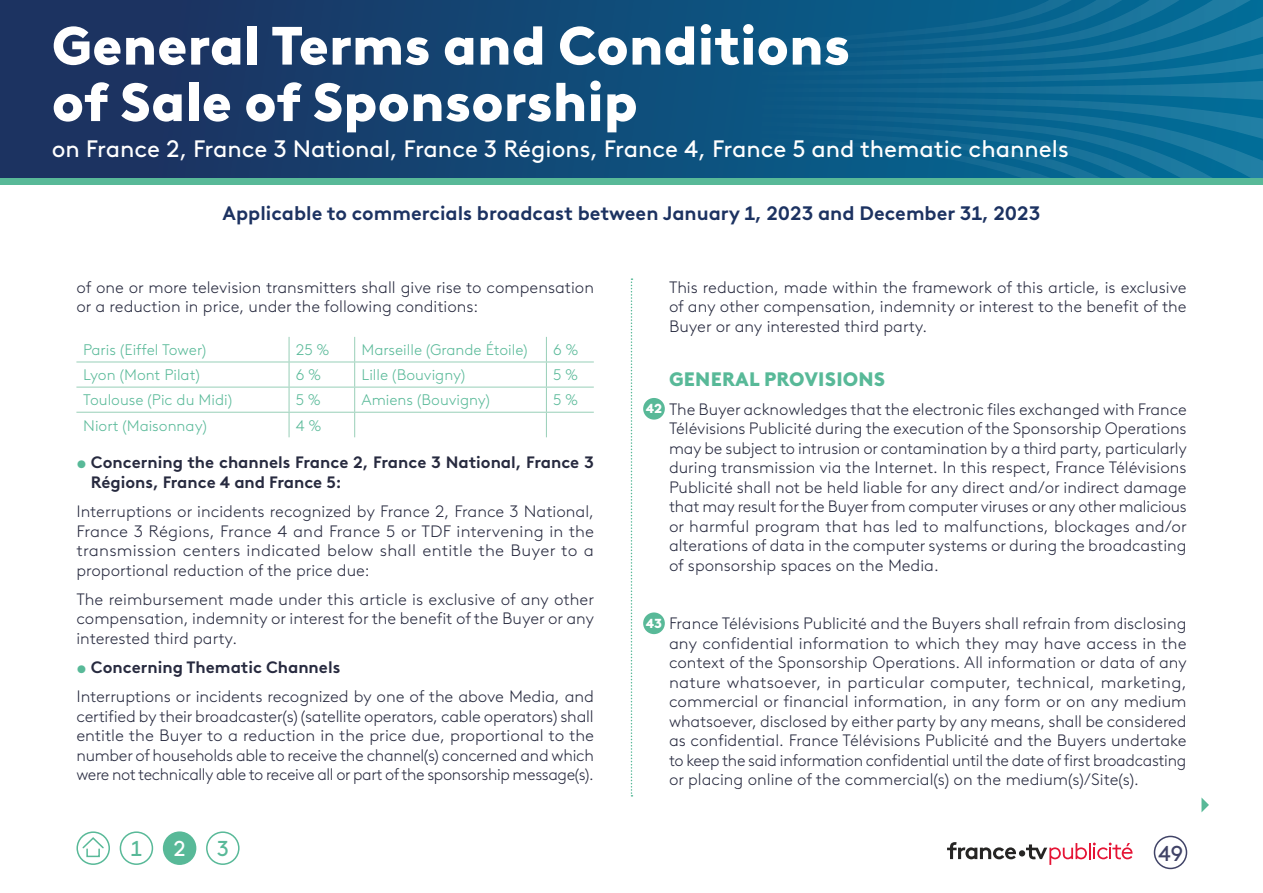
<style>
.page{position:relative;width:1263px;height:893px;background:#fff}
.page>*{position:absolute;margin:0;border:0;box-sizing:border-box;transform-origin:0 0}
.t1{font:900 53.85px/56.4px "France TV Brown";color:#fff}
.t2{font:23.85px "France TV Brown";color:#fff}
.t3{font:21.6px "France TV Brown";color:#58b998}
.t4{font:21.6px "France TV Brown";color:#404367}
.t5{font:21.6px "France TV Brown";color:#fff}
.t6{font:700 19.5px "France TV Brown";color:#1c3261}
.t7{font:900 19.5px "France TV Brown";letter-spacing:.01em;color:#58b998}
.t8{font:300 16.5px/19.5px "France TV Brown";color:#272a3f;text-align:justify}
.t9{font:700 16.5px/19.5px "France TV Brown";color:#272a3f}
.t10{font:300 15.3px "France TV Brown";color:#58b998}
.t11{font:900 13.05px "France TV Brown";color:#fff}
.s1{font-weight:300;color:#58b998}
.s2{color:#58b998}
.s3{font-weight:700}
</style>
<div class="page">
<svg style="left:1201px;top:797px;width:8px;height:15px"></svg>
<div style="left:0;top:178px;width:1263px;height:7px;background:#58b998"></div>
<div style="left:0;top:0;width:1263px;height:178px;background:linear-gradient(to bottom,#193a68,#183b69)"></div>
<svg style="left:532px;top:0;width:731px;height:178px;background:#0e5f8a"></svg>
<svg style="left:631px;top:278px;width:1px;height:518px"></svg>
<div style="left:1154px;top:836px;width:33px;height:33px;border:2px solid #404367;border-radius:50%"></div>
<div style="left:120px;top:831px;width:33px;height:34px;border:2px solid #58b998;border-radius:50%"></div>
<div style="left:164px;top:832px;width:32px;height:32px;background:#58b998;border-radius:50%"></div>
<div style="left:163px;top:831px;width:33px;height:34px;border:2px solid #58b998;border-radius:50%"></div>
<div style="left:206px;top:831px;width:34px;height:34px;border:2px solid #58b998;border-radius:50%"></div>
<div style="left:76px;top:831px;width:34px;height:34px;border:2px solid #58b998;border-radius:50%"></div>
<div style="left:86px;top:848px;width:14px;height:9px;border:2px solid #58b998"></div>
<svg style="left:81px;top:836px;width:24px;height:14px"></svg>
<svg style="left:947px;top:842px;width:185px;height:23px"></svg>
<hr style="left:76px;top:362px;width:213px;height:1px;background:#98cfb8">
<hr style="left:76px;top:387px;width:213px;height:1px;background:#98cfb8">
<hr style="left:289px;top:362px;width:66px;height:1px;background:#98cfb8">
<hr style="left:355px;top:362px;width:191px;height:1px;background:#98cfb8">
<hr style="left:289px;top:387px;width:66px;height:1px;background:#98cfb8">
<hr style="left:355px;top:387px;width:191px;height:1px;background:#98cfb8">
<hr style="left:546px;top:362px;width:48px;height:1px;background:#98cfb8">
<hr style="left:546px;top:387px;width:48px;height:1px;background:#98cfb8">
<hr style="left:76px;top:412px;width:213px;height:1px;background:#98cfb8">
<svg style="left:289px;top:337px;width:1px;height:100px"></svg>
<hr style="left:289px;top:412px;width:66px;height:1px;background:#98cfb8">
<hr style="left:355px;top:412px;width:191px;height:1px;background:#98cfb8">
<svg style="left:354px;top:337px;width:1px;height:100px"></svg>
<svg style="left:546px;top:337px;width:1px;height:100px"></svg>
<hr style="left:546px;top:412px;width:48px;height:1px;background:#98cfb8">
<div style="left:643px;top:398px;width:22px;height:22px;background:#58b998;border-radius:50%"></div>
<div style="left:643px;top:612px;width:22px;height:22px;background:#58b998;border-radius:50%"></div>
<h1 class="t1" style="left:52px;top:13px;width:800px">General Terms and Conditions of Sale of Sponsorship</h1>
<h2 class="t2" style="left:52px;top:131px;width:1018px">on France 2, France 3 National, France 3 Régions, France 4, France 5 and thematic channels</h2>
<p class="t6" style="left:223px;top:199px;width:819px">Applicable to commercials broadcast between January 1, 2023 and December 31, 2023</p>
<p class="t8" style="left:76px;top:276px;width:519px">of one or more television transmitters shall give rise to compensation or a reduction in price, under the following conditions:</p>
<p class="t10" style="left:83px;top:339px;width:125px">Paris (Eiffel Tower)</p>
<p class="t10" style="left:296px;top:339px;width:35px">25 %</p>
<p class="t10" style="left:361px;top:339px;width:167px">Marseille (Grande Étoile)</p>
<p class="t10" style="left:553px;top:339px;width:26px">6 %</p>
<p class="t10" style="left:83px;top:364px;width:118px">Lyon (Mont Pilat)</p>
<p class="t10" style="left:296px;top:364px;width:26px">6 %</p>
<p class="t10" style="left:361px;top:364px;width:105px">Lille (Bouvigny)</p>
<p class="t10" style="left:553px;top:364px;width:26px">5 %</p>
<p class="t10" style="left:83px;top:389px;width:150px">Toulouse (Pic du Midi)</p>
<p class="t10" style="left:296px;top:389px;width:26px">5 %</p>
<p class="t10" style="left:361px;top:389px;width:130px">Amiens (Bouvigny)</p>
<p class="t10" style="left:553px;top:389px;width:26px">5 %</p>
<p class="t10" style="left:83px;top:414px;width:125px">Niort (Maisonnay)</p>
<p class="t10" style="left:296px;top:414px;width:27px">4 %</p>
<p class="t9" style="left:91px;top:451px;width:504px;text-indent:-15px"><span class="s1">•</span> Concerning the channels France 2, France 3 National, France 3<br>Régions, France 4 and France 5:</p>
<p class="t8" style="left:76px;top:501px;width:519px">Interruptions or incidents recognized by France 2, France 3 National, France 3 Régions, France 4 and France 5 or TDF intervening in the transmission centers indicated below shall entitle the Buyer to a proportional reduction of the price due:</p>
<p class="t8" style="left:76px;top:588px;width:519px">The reimbursement made under this article is exclusive of any other compensation, indemnity or interest for the benefit of the Buyer or any interested third party.</p>
<p class="t8" style="left:76px;top:652px;width:519px;line-height:29.2px"><span class="s2">•</span> <span class="s3">Concerning Thematic Channels<br></span>Interruptions or incidents recognized by one of the above Media, and</p>
<p class="t8" style="left:76px;top:705px;width:519px">certified by their broadcaster(s) (satellite operators, cable operators) shall entitle the Buyer to a reduction in the price due, proportional to the number of households able to receive the channel(s) concerned and which were not technically able to receive all or part of the sponsorship message(s).</p>
<p class="t8" style="left:669px;top:276px;width:519px">This reduction, made within the framework of this article, is exclusive of any other compensation, indemnity or interest to the benefit of the Buyer or any interested third party.</p>
<p class="t7" style="left:669px;top:364px;width:218px">GENERAL PROVISIONS</p>
<p class="t8" style="left:669px;top:398px;width:519px">The Buyer acknowledges that the electronic files exchanged with France Télévisions Publicité during the execution of the Sponsorship Operations may be subject to intrusion or contamination by a third party, particularly during transmission via the Internet. In this respect, France Télévisions Publicité shall not be held liable for any direct and/or indirect damage that may result for the Buyer from computer viruses or any other malicious or harmful program that has led to malfunctions, blockages and/or alterations of data in the computer systems or during the broadcasting of sponsorship spaces on the Media.</p>
<p class="t11" style="left:646px;top:399px;width:18px">42</p>
<p class="t8" style="left:669px;top:613px;width:519px">France Télévisions Publicité and the Buyers shall refrain from disclosing any confidential information to which they may have access in the context of the Sponsorship Operations. All information or data of any nature whatsoever, in particular computer, technical, marketing, commercial or financial information, in any form or on any medium whatsoever, disclosed by either party by any means, shall be considered as confidential. France Télévisions Publicité and the Buyers undertake to keep the said information confidential until the date of first broadcasting or placing online of the commercial(s) on the medium(s)/Site(s).</p>
<p class="t11" style="left:646px;top:613px;width:18px">43</p>
<h3 class="t3" style="left:131px;top:833px;width:13px">1</h3>
<h3 class="t5" style="left:174px;top:833px;width:14px">2</h3>
<h3 class="t3" style="left:217px;top:833px;width:14px">3</h3>
<h3 class="t4" style="left:1158px;top:837px;width:27px">49</h3>
</div>
